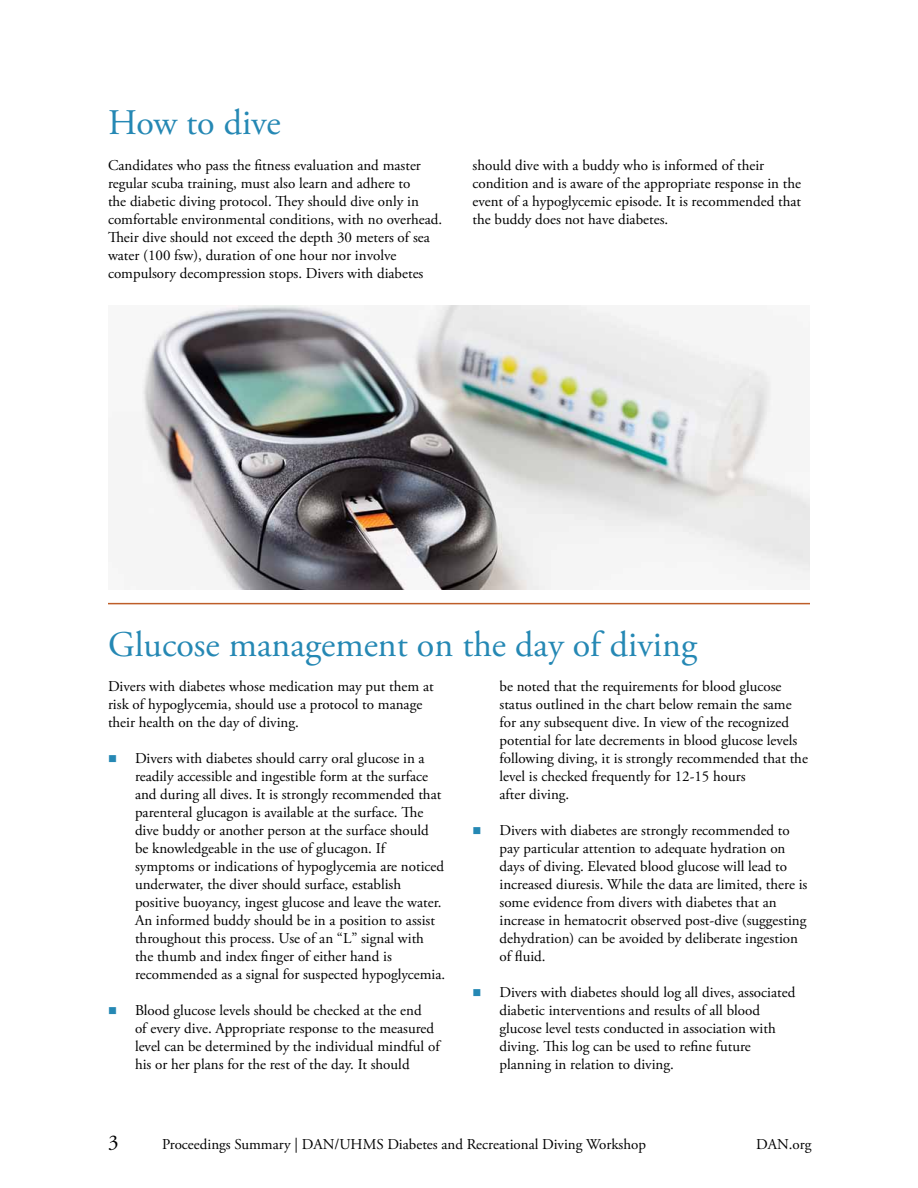
<style>
.page{position:relative;width:918px;height:1188px;background:#fff}
.page>*{position:absolute;margin:0;border:0;box-sizing:border-box;transform-origin:0 0}
.t1{font:36px "Adobe Garamond Pro";color:#2588b4}
.t2{font:21px "Adobe Garamond Pro";color:#000}
.t3{font:15px/18px "Adobe Garamond Pro";color:#000}
.s1{color:#2588b4}
</style>
<div class="page">
<img style="left:142px;top:306px;width:668px;height:283px">
<hr style="left:108px;top:603px;width:702px;height:1px;background:#be5e28">
<h1 class="t1" style="left:108px;top:101px;width:174px">How to dive</h1>
<p class="t3" style="left:108px;top:156px;width:336px">Candidates who pass the fitness evaluation and master regular scuba training, must also learn and adhere to<br>the diabetic diving protocol. They should dive only in comfortable environmental conditions, with no overhead.<br>Their dive should not exceed the depth 30 meters of sea water (100 fsw), duration of one hour nor involve compulsory decompression stops. Divers with diabetes</p>
<p class="t3" style="left:472px;top:156px;width:330px">should dive with a buddy who is informed of their condition and is aware of the appropriate response in the event of a hypoglycemic episode. It is recommended that the buddy does not have diabetes.</p>
<h1 class="t1" style="left:108px;top:623px;width:591px">Glucose management on the day of diving</h1>
<p class="t3" style="left:108px;top:678px;width:327px">Divers with diabetes whose medication may put them at risk of hypoglycemia, should use a protocol to manage their health on the day of diving.</p>
<p class="t3" style="left:135px;top:750px;width:312px;text-indent:-27px"><span class="s1">■</span> Divers with diabetes should carry oral glucose in a readily accessible and ingestible form at the surface and during all dives. It is strongly recommended that parenteral glucagon is available at the surface. The dive buddy or another person at the surface should be knowledgeable in the use of glucagon. If symptoms or indications of hypoglycemia are noticed underwater, the diver should surface, establish positive buoyancy, ingest glucose and leave the water.<br>An informed buddy should be in a position to assist throughout this process. Use of an “L” signal with the thumb and index finger of either hand is recommended as a signal for suspected hypoglycemia.</p>
<p class="t3" style="left:135px;top:1002px;width:306px;text-indent:-27px"><span class="s1">■</span> Blood glucose levels should be checked at the end<br>of every dive. Appropriate response to the measured level can be determined by the individual mindful of his or her plans for the rest of the day. It should</p>
<p class="t3" style="left:500px;top:678px;width:310px">be noted that the requirements for blood glucose status outlined in the chart below remain the same for any subsequent dive. In view of the recognized potential for late decrements in blood glucose levels following diving, it is strongly recommended that the level is checked frequently for 12-15 hours<br>after diving.</p>
<p class="t3" style="left:500px;top:822px;width:309px;text-indent:-27px"><span class="s1">■</span> Divers with diabetes are strongly recommended to pay particular attention to adequate hydration on days of diving. Elevated blood glucose will lead to increased diuresis. While the data are limited, there is some evidence from divers with diabetes that an increase in hematocrit observed post-dive (suggesting dehydration) can be avoided by deliberate ingestion of fluid.</p>
<p class="t3" style="left:500px;top:984px;width:297px;text-indent:-27px"><span class="s1">■</span> Divers with diabetes should log all dives, associated diabetic interventions and results of all blood glucose level tests conducted in association with diving. This log can be used to refine future planning in relation to diving.</p>
<h2 class="t2" style="left:108px;top:1130px;width:12px">3</h2>
<p class="t3" style="left:162px;top:1136px;width:486px">Proceedings Summary | DAN/UHMS Diabetes and Recreational Diving Workshop</p>
<p class="t3" style="left:756px;top:1136px;width:57px">DAN.org</p>
</div>
